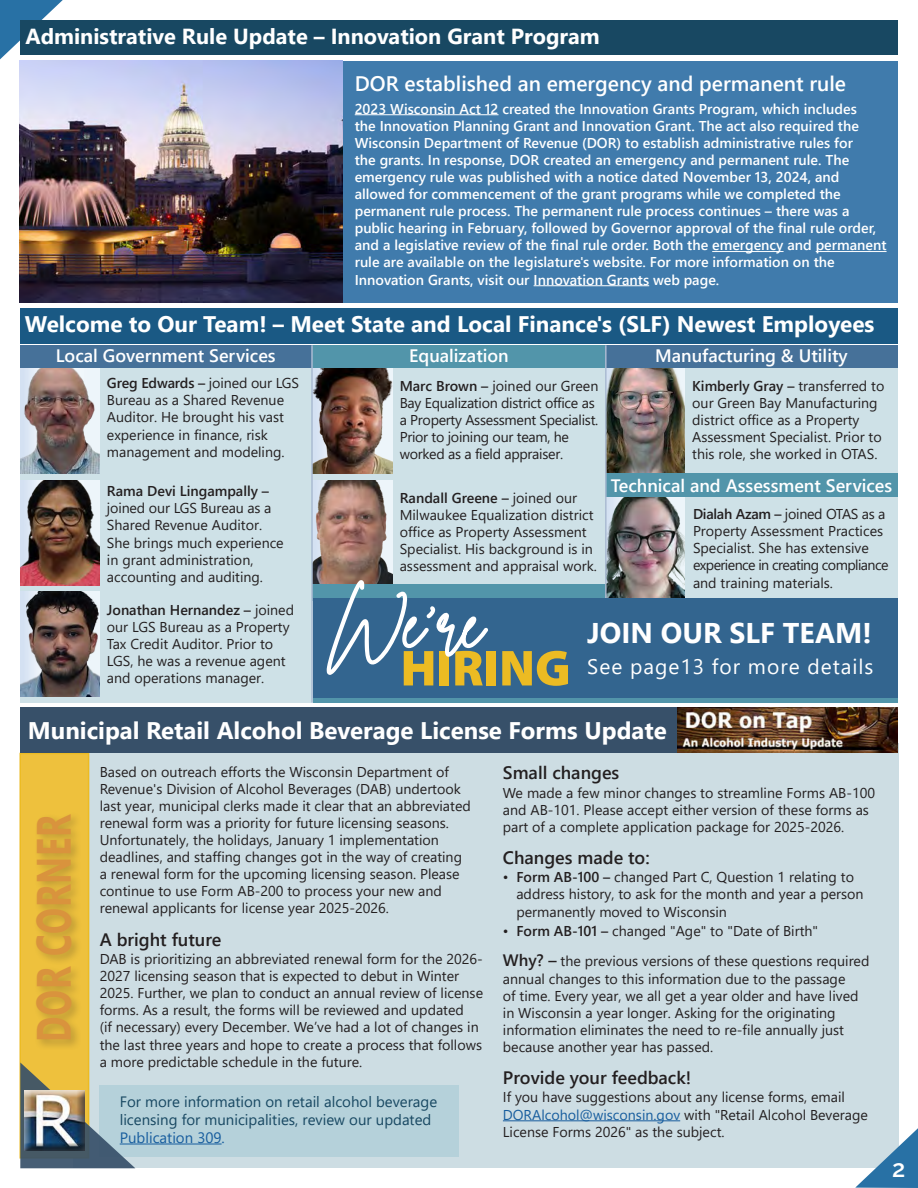
<style>
.page{position:relative;width:918px;height:1188px;background:#fff}
.page>*{position:absolute;margin:0;border:0;box-sizing:border-box;transform-origin:0 0}
.t1{font:900 51px "Myriad Pro";color:#ecbb23}
.t2{font:700 48px "Segoe UI";letter-spacing:.025em;color:#d9933d;scale:.71 1}
.t3{font:700 28.5px "Segoe UI";color:#fff}
.Heading_14_pt_-_white{font:700 24px "Segoe UI";color:#fff}
.Heading_12_pt_black_Semii-bold{font:600 24px "Raleway";color:#fff}
.Heading_14_pt_Black_semibold{font:700 22.5px "Segoe UI";color:#fff}
.Heading_14_pt_-_white-2{font:700 21.75px "Segoe UI";color:#fff}
.Heading_12_pt__white{font:600 21px "Segoe UI";color:#fff}
.t4{font:21px "Segoe UI";letter-spacing:.05em;color:#fff}
.Heading_12_pt_Blue{font:600 18px "Segoe UI";color:#fff}
.Heading_12_pt_black_Semii-bold-2{font:600 18px "Segoe UI";color:#231f20}
._10_pt_semi_bold_-_blue{font:15px/18px "Segoe UI";color:#184862}
.Bullet_list_-_black{font:14.25px/17.1px "Segoe UI";color:#231f20}
.t5{font:600 14.25px/17.1px "Segoe UI";color:#fff}
.Bullet_list_-_black-2{font:14.25px/17.1px "Segoe UI";letter-spacing:-.02em;color:#231f20}
.s1{font-weight:600}
.s2{color:#175d9e}
.s3{font-weight:600;font-size:16.5px}
</style>
<div class="page">
<div style="left:20px;top:61px;width:878px;height:242px;background:#407bac"></div>
<div style="left:20px;top:358px;width:293px;height:345px;background:#cee1e7"></div>
<div style="left:313px;top:358px;width:292px;height:227px;background:#cee1e7"></div>
<div style="left:605px;top:358px;width:293px;height:242px;background:#cee1e7"></div>
<svg style="left:0;top:0;width:63px;height:59px"></svg>
<img style="left:313px;top:368px;width:79px;height:105px">
<img style="left:607px;top:368px;width:78px;height:105px">
<img style="left:313px;top:480px;width:79px;height:104px">
<img style="left:607px;top:496px;width:78px;height:103px">
<img style="left:20px;top:591px;width:80px;height:105px">
<img style="left:21px;top:480px;width:79px;height:105px">
<div style="left:20px;top:21px;width:878px;height:34px;background:#184862"></div>
<hr style="left:355px;top:114px;width:144px;height:1px;background:#fff">
<hr style="left:712px;top:251px;width:72px;height:1px;background:#fff">
<hr style="left:816px;top:251px;width:71px;height:1px;background:#fff">
<hr style="left:534px;top:285px;width:115px;height:1px;background:#fff">
<div style="left:20px;top:345px;width:293px;height:23px;background:#467199"></div>
<div style="left:313px;top:345px;width:292px;height:23px;background:#5295aa"></div>
<div style="left:605px;top:345px;width:293px;height:23px;background:#467199"></div>
<div style="left:605px;top:473px;width:293px;height:23px;background:#5295aa"></div>
<div style="left:313px;top:584px;width:292px;height:16px;background:#5295aa"></div>
<div style="left:313px;top:698px;width:585px;height:5px;background:#5295aa"></div>
<img style="left:20px;top:368px;width:80px;height:105px">
<hr style="left:311px;top:345px;width:2px;height:358px;background:#aabbd2">
<hr style="left:605px;top:345px;width:2px;height:259px;background:#aabbd2">
<div style="left:313px;top:599px;width:585px;height:99px;background:#33658f"></div>
<svg style="left:326px;top:579px;width:163px;height:96px"></svg>
<img style="left:20px;top:61px;width:322px;height:242px">
<div style="left:21px;top:308px;width:877px;height:35px;background:#1a5984"></div>
<div style="left:73px;top:744px;width:825px;height:424px;background:#cddde3"></div>
<hr style="left:503px;top:1120px;width:177px;height:1px;background:#175d9e">
<div style="left:100px;top:1085px;width:359px;height:72px;background:#b5d1da"></div>
<div style="left:20px;top:753px;width:69px;height:406px;background:#eec13d;border:2px solid #ecbb23"></div>
<svg style="left:20px;top:1062px;width:115px;height:106px"></svg>
<div style="left:23px;top:1090px;width:61px;height:62px;background:#231f20;opacity:.75"></div>
<div style="left:21px;top:707px;width:877px;height:46px;background:#375069"></div>
<img style="left:678px;top:707px;width:220px;height:46px">
<div style="left:33px;top:811px;width:50px;height:241px;background:#231f20;opacity:.25"></div>
<svg style="left:855px;top:1128px;width:63px;height:60px"></svg>
<hr style="left:120px;top:1144px;width:102px;height:1px;background:#175d9e">
<p class="Heading_14_pt_-_white-2" style="left:25px;top:16px;width:576px">Administrative Rule Update – Innovation Grant Program</p>
<p class="Heading_12_pt__white" style="left:355px;top:64px;width:493px">DOR established an emergency and permanent rule</p>
<p class="t5" style="left:355px;top:99px;width:533px">2023 Wisconsin Act 12 created the Innovation Grants Program, which includes<br>the Innovation Planning Grant and Innovation Grant. The act also required the Wisconsin Department of Revenue (DOR) to establish administrative rules for<br>the grants. In response, DOR created an emergency and permanent rule. The emergency rule was published with a notice dated November 13, 2024, and allowed for commencement of the grant programs while we completed the permanent rule process. The permanent rule process continues – there was a public hearing in February, followed by Governor approval of the final rule order, and a legislative review of the final rule order. Both the emergency and permanent rule are available on the legislature's website. For more information on the Innovation Grants, visit our Innovation Grants web page.</p>
<p class="Heading_14_pt_Black_semibold" style="left:25px;top:303px;width:851px">Welcome to Our Team! – Meet State and Local Finance's (SLF) Newest Employees</p>
<p class="Heading_12_pt_Blue" style="left:56px;top:339px;width:221px">Local Government Services</p>
<p class="Heading_12_pt_Blue" style="left:409px;top:339px;width:101px">Equalization</p>
<p class="Heading_12_pt_Blue" style="left:655px;top:339px;width:194px">Manufacturing &amp; Utility</p>
<p class="Bullet_list_-_black" style="left:107px;top:373px;width:194px"><span class="s1">Greg Edwards –</span> joined our LGS<br>Bureau as a Shared Revenue<br>Auditor. He brought his vast experience in finance, risk management and modeling.</p>
<p class="Bullet_list_-_black-2" style="left:400px;top:376px;width:200px"><span class="s1">Marc Brown –</span> joined our Green<br>Bay Equalization district office as a Property Assessment Specialist.<br>Prior to joining our team, he worked as a field appraiser.</p>
<p class="Bullet_list_-_black" style="left:400px;top:488px;width:199px"><span class="s1">Randall Greene –</span> joined our<br>Milwaukee Equalization district office as Property Assessment<br>Specialist. His background is in assessment and appraisal work.</p>
<p class="Bullet_list_-_black" style="left:692px;top:376px;width:194px"><span class="s1">Kimberly Gray –</span> transferred to our Green Bay Manufacturing district office as a Property<br>Assessment Specialist. Prior to this role, she worked in OTAS.</p>
<p class="Heading_12_pt_Blue" style="left:611px;top:468px;width:283px">Technical and Assessment Services</p>
<p class="Bullet_list_-_black" style="left:107px;top:481px;width:178px"><span class="s1">Rama Devi Lingampally – </span>joined our LGS Bureau as a<br>Shared Revenue Auditor.<br>She brings much experience in grant administration, accounting and auditing.</p>
<p class="Bullet_list_-_black" style="left:107px;top:600px;width:189px"><span class="s1">Jonathan Hernandez –</span> joined our LGS Bureau as a Property<br>Tax Credit Auditor. Prior to<br>LGS, he was a revenue agent and operations manager.</p>
<p class="Bullet_list_-_black" style="left:693px;top:504px;width:197px"><span class="s1">Dialah Azam –</span> joined OTAS as a<br>Property Assessment Practices<br>Specialist. She has extensive experience in creating compliance and training materials.</p>
<p class="t3" style="left:587px;top:606px;width:286px">JOIN OUR SLF TEAM!</p>
<p class="t4" style="left:587px;top:646px;width:288px">See page13 for more details</p>
<p class="t1" style="left:401px;top:634px;width:172px">HIRING</p>
<p class="Heading_14_pt_-_white" style="left:28px;top:708px;width:640px">Municipal Retail Alcohol Beverage License Forms Update</p>
<p class="t2" style="left:8px;top:1042px;width:323px;rotate:-90deg">DOR CORNER</p>
<p class="Bullet_list_-_black" style="left:100px;top:762px;width:373px">Based on outreach efforts the Wisconsin Department of Revenue's Division of Alcohol Beverages (DAB) undertook last year, municipal clerks made it clear that an abbreviated renewal form was a priority for future licensing seasons.<br>Unfortunately, the holidays, January 1 implementation deadlines, and staffing changes got in the way of creating a renewal form for the upcoming licensing season. Please continue to use Form AB-200 to process your new and renewal applicants for license year 2025-2026.</p>
<p class="Heading_12_pt_black_Semii-bold-2" style="left:100px;top:922px;width:123px">A bright future</p>
<p class="Bullet_list_-_black" style="left:100px;top:949px;width:385px">DAB is prioritizing an abbreviated renewal form for the 2026- 2027 licensing season that is expected to debut in Winter 2025. Further, we plan to conduct an annual review of license forms. As a result, the forms will be reviewed and updated<br>(if necessary) every December. We’ve had a lot of changes in the last three years and hope to create a process that follows a more predictable schedule in the future.</p>
<p class="_10_pt_semi_bold_-_blue" style="left:120px;top:1091px;width:319px">For more information on retail alcohol beverage licensing for municipalities, review our updated<br><span class="s2">Publication 309.</span></p>
<p class="Heading_12_pt_black_Semii-bold-2" style="left:503px;top:756px;width:118px">Small changes</p>
<p class="Bullet_list_-_black" style="left:503px;top:783px;width:374px">We made a few minor changes to streamline Forms AB-100 and AB-101. Please accept either version of these forms as part of a complete application package for 2025-2026.</p>
<p class="Heading_12_pt_black_Semii-bold-2" style="left:503px;top:841px;width:148px">Changes made to:</p>
<p class="Bullet_list_-_black" style="left:516px;top:867px;width:349px;text-indent:-14px">• <span class="s1">Form AB-100 –</span> changed Part C, Question 1 relating to address history, to ask for the month and year a person permanently moved to Wisconsin</p>
<p class="Bullet_list_-_black" style="left:503px;top:921px;width:317px">• <span class="s1">Form AB-101 –</span> changed "Age" to "Date of Birth"</p>
<p class="Bullet_list_-_black" style="left:503px;top:952px;width:368px"><span class="s3">Why? –</span> the previous versions of these questions required annual changes to this information due to the passage<br>of time. Every year, we all get a year older and have lived in Wisconsin a year longer. Asking for the originating information eliminates the need to re-file annually just because another year has passed.</p>
<p class="Heading_12_pt_black_Semii-bold-2" style="left:503px;top:1061px;width:190px">Provide your feedback!</p>
<p class="Bullet_list_-_black" style="left:503px;top:1088px;width:367px">If you have suggestions about any license forms, email<br><span class="s2">DORAlcohol@wisconsin.gov</span> with "Retail Alcohol Beverage<br>License Forms 2026" as the subject.</p>
<p class="Heading_12_pt_black_Semii-bold" style="left:892px;top:1154px;width:15px">2</p>
</div>
